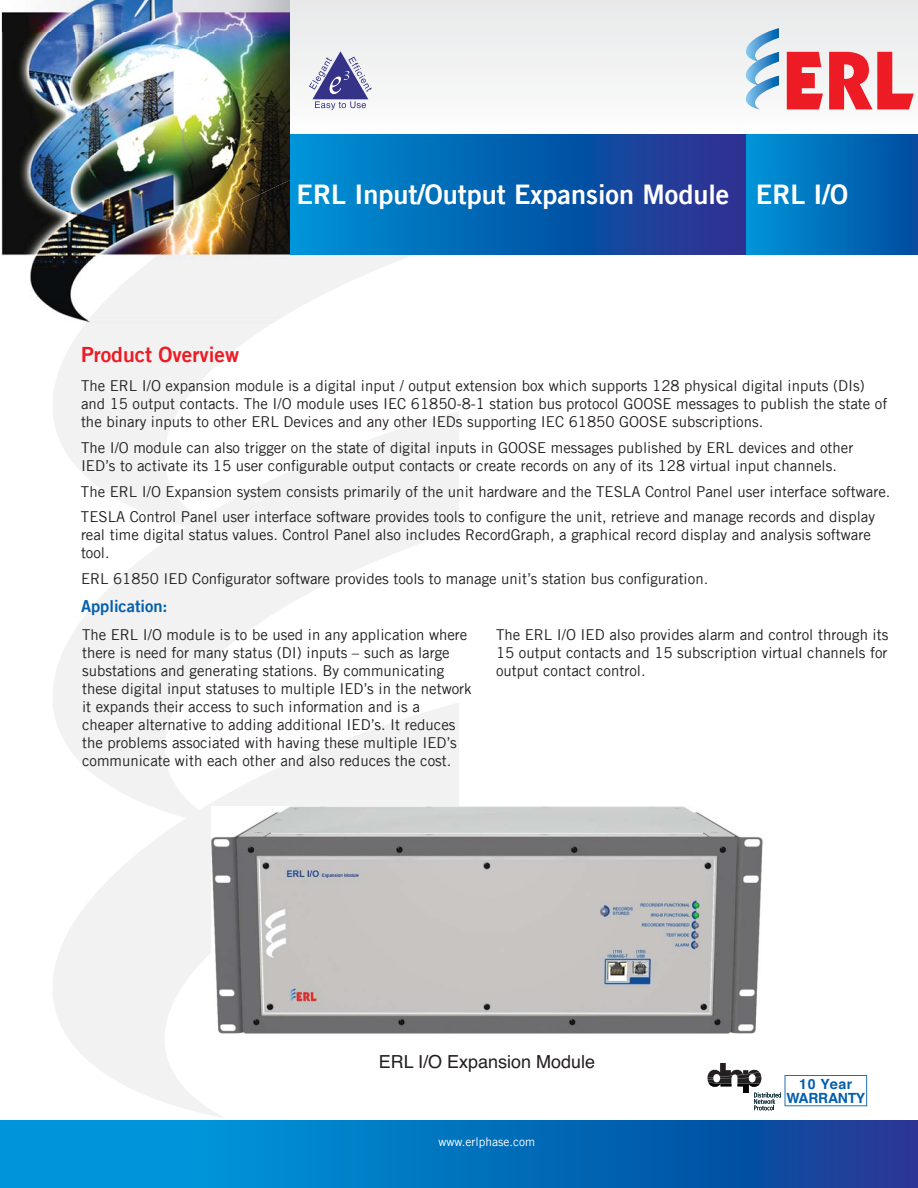
<style>
.page{position:relative;width:918px;height:1188px;background:#fff}
.page>*{position:absolute;margin:0;border:0;box-sizing:border-box;transform-origin:0 0}
.t1{font:27px "Trade Gothic LT Bold Two";color:#fff}
.t2{font:21px "Trade Gothic LT Bold Two";color:#ed1c24}
.t3{font:18px "Helvetica";color:#231f20}
.t4{font:16.5px "Trade Gothic LT Bold Two";color:#005fae}
.t5{font:15px/18px "Trade Gothic LT";color:#231f20}
.t6{font:700 13.95px/14px "Helvetica";letter-spacing:-.025em;color:#005fae;text-align:center}
.t7{font:12px "Trade Gothic LT";color:#fff}
</style>
<div class="page">
<svg style="left:53px;top:255px;width:359px;height:156px"></svg>
<svg style="left:53px;top:411px;width:406px;height:291px"></svg>
<svg style="left:53px;top:702px;width:406px;height:416px"></svg>
<img style="left:1px;top:12px;width:290px;height:310px">
<img style="left:86px;top:180px;width:205px;height:142px">
<img style="left:3px;top:0;width:288px;height:32px">
<img style="left:291px;top:0;width:627px;height:135px">
<svg style="left:309px;top:51px;width:63px;height:59px"></svg>
<img style="left:745px;top:28px;width:34px;height:24px">
<img style="left:745px;top:52px;width:34px;height:24px">
<img style="left:745px;top:76px;width:34px;height:33px">
<svg style="left:787px;top:52px;width:127px;height:57px"></svg>
<div style="left:745px;top:135px;width:173px;height:120px;background:linear-gradient(to right,#0095d8,#014b9f)"></div>
<svg style="left:291px;top:135px;width:454px;height:120px;background:#0b5faf"></svg>
<svg style="left:1px;top:1121px;width:917px;height:67px;background:#0570bc"></svg>
<svg style="left:707px;top:1063px;width:160px;height:47px"></svg>
<img style="left:212px;top:807px;width:551px;height:226px">
<h1 class="t1" style="left:297px;top:177px;width:553px">ERL Input/Output Expansion Module ERL I/O</h1>
<h2 class="t2" style="left:81px;top:341px;width:160px">Product Overview</h2>
<p class="t5" style="left:81px;top:377px;width:808px">The ERL I/O expansion module is a digital input / output extension box which supports 128 physical digital inputs (DIs) and 15 output contacts. The I/O module uses IEC 61850-8-1 station bus protocol GOOSE messages to publish the state of the binary inputs to other ERL Devices and any other IEDs supporting IEC 61850 GOOSE subscriptions.</p>
<p class="t5" style="left:81px;top:438px;width:774px">The I/O module can also trigger on the state of digital inputs in GOOSE messages published by ERL devices and other<br>IED’s to activate its 15 user configurable output contacts or create records on any of its 128 virtual input channels.</p>
<p class="t5" style="left:81px;top:478px;width:811px;line-height:25.5px">The ERL I/O Expansion system consists primarily of the unit hardware and the TESLA Control Panel user interface software.<br>TESLA Control Panel user interface software provides tools to configure the unit, retrieve and manage records and display</p>
<p class="t5" style="left:81px;top:526px;width:791px">real time digital status values. Control Panel also includes RecordGraph, a graphical record display and analysis software tool.</p>
<p class="t5" style="left:81px;top:569px;width:629px">ERL 61850 IED Configurator software provides tools to manage unit’s station bus configuration.</p>
<p class="t4" style="left:81px;top:596px;width:88px">Application:</p>
<p class="t5" style="left:82px;top:625px;width:391px">The ERL I/O module is to be used in any application where there is need for many status (DI) inputs – such as large substations and generating stations. By communicating these digital input statuses to multiple IED’s in the network it expands their access to such information and is a cheaper alternative to adding additional IED’s. It reduces the problems associated with having these multiple IED’s communicate with each other and also reduces the cost.</p>
<p class="t5" style="left:496px;top:625px;width:394px;text-align:justify">The ERL I/O IED also provides alarm and control through its 15 output contacts and 15 subscription virtual channels for output contact control.</p>
<p class="t3" style="left:379px;top:1055px;width:218px">ERL I/O Expansion Module</p>
<p class="t7" style="left:438px;top:1134px;width:98px">www.erlphase.com</p>
<p class="t6" style="left:786px;top:1078px;width:80px">10 Year<br>WARRANTY</p>
</div>
